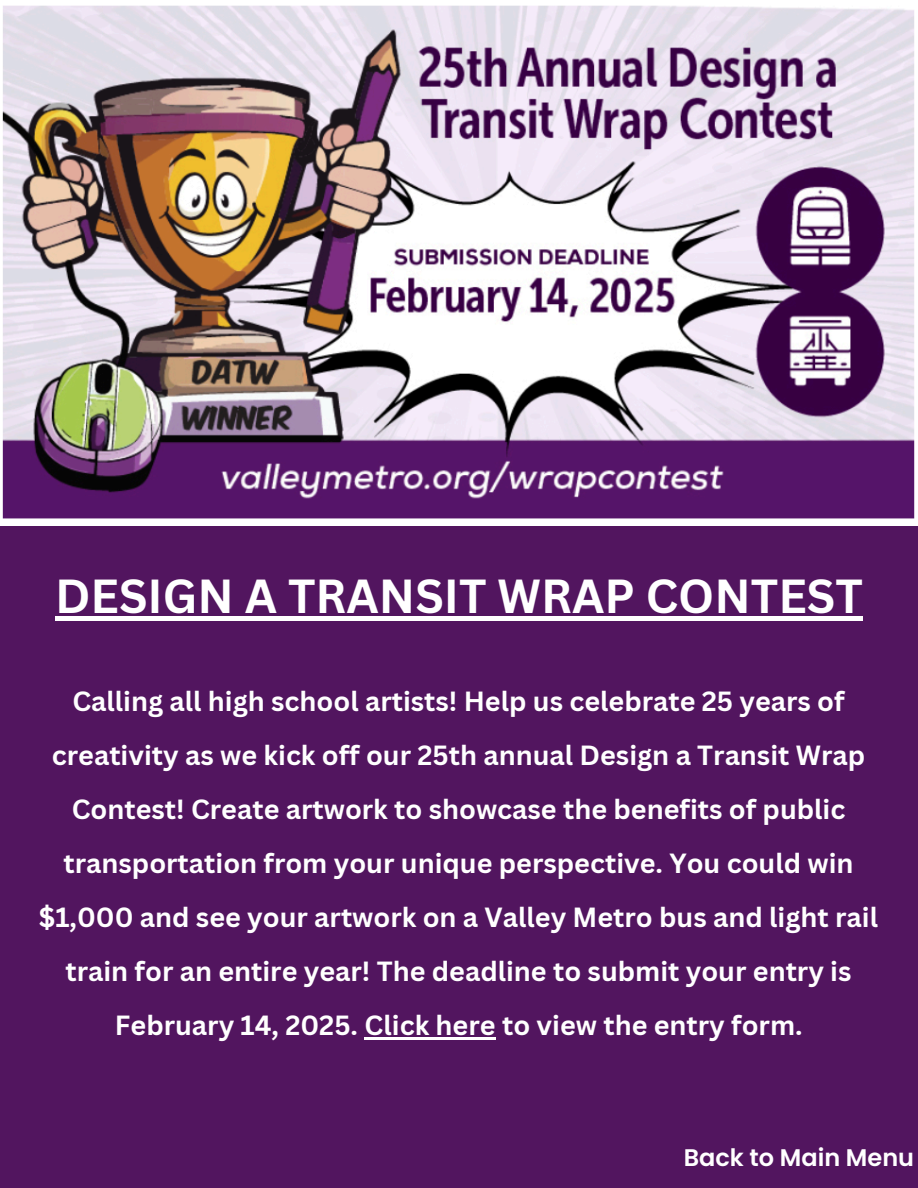
<style>
.page{position:relative;width:918px;height:1188px;background:#52155f}
.page>*{position:absolute;margin:0;border:0;box-sizing:border-box;transform-origin:0 0}
.t1{font:700 46.5px "Canva Sans";color:#fff}
.t2{font:700 27px/54px "Canva Sans";color:#fff;text-align:center}
.t3{font:600 24px "Poppins";color:#fff}
</style>
<div class="page">
<img style="left:0;top:0;width:918px;height:525px">
<div style="left:55px;top:616px;width:808px;height:5px;background:#fff"></div>
<hr style="left:365px;top:1037px;width:131px;height:3px;background:#fff">
<p class="t1" style="left:55px;top:563px;width:809px">DESIGN A TRANSIT WRAP CONTEST</p>
<h1 class="t2" style="left:39px;top:674px;width:841px">Calling all high school artists! Help us celebrate 25 years of creativity as we kick off our 25th annual Design a Transit Wrap Contest! Create artwork to showcase the benefits of public transportation from your unique perspective. You could win $1,000 and see your artwork on a Valley Metro bus and light rail train for an entire year! The deadline to submit your entry is February 14, 2025. Click here to view the entry form.</h1>
<h2 class="t3" style="left:684px;top:1141px;width:232px">Back to Main Menu</h2>
</div>
